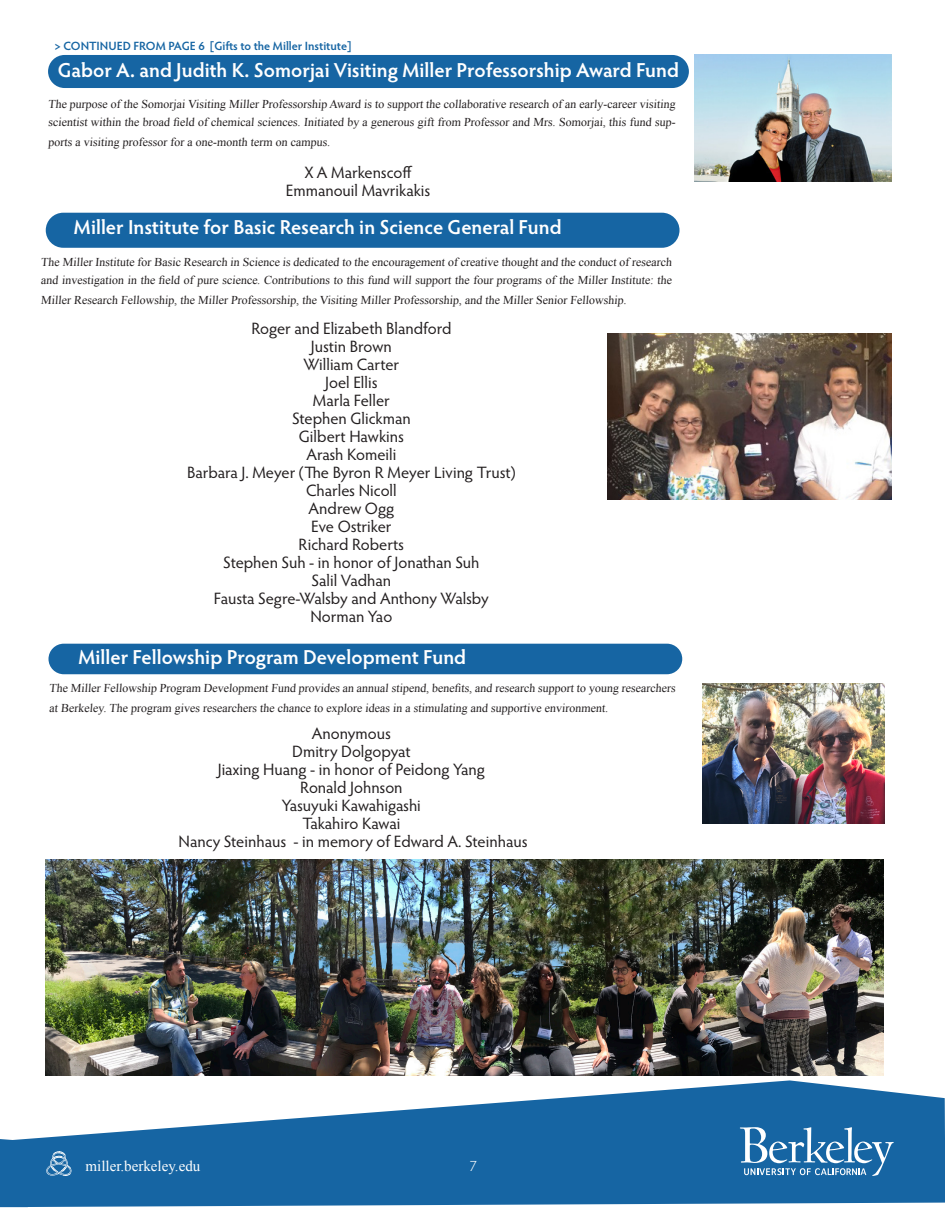
<style>
.page{position:relative;width:945px;height:1215px;background:#fff}
.page>*{position:absolute;margin:0;border:0;box-sizing:border-box;transform-origin:0 0}
.t1{font:600 20.25px "Hypatia Sans Pro";color:#fff}
.t2{font:16.5px/18px "Hypatia Sans Pro";letter-spacing:-.005em;color:#231f20;text-align:center}
.t3{font:15px "Times New Roman";color:#fff}
.t4{font:300 15px "Hypatia Sans Pro";color:#fff}
.t5{font:12px/18px "Times New Roman";color:#231f20}
.t6{font:600 12px "Hypatia Sans Pro";color:#1665a3}
</style>
<div class="page">
<svg style="left:0;top:1080px;width:945px;height:127px;fill:#1665a3"></svg>
<svg style="left:46px;top:1151px;width:26px;height:25px"></svg>
<svg style="left:740px;top:1127px;width:154px;height:49px;background:#4b88b8"></svg>
<div style="left:48px;top:55px;width:641px;height:33px;background:#1665a3;border-radius:17px"></div>
<img style="left:695px;top:54px;width:196px;height:128px">
<div style="left:46px;top:213px;width:634px;height:35px;background:#1665a3;border-radius:18px"></div>
<div style="left:48px;top:644px;width:634px;height:30px;background:#1665a3;border-radius:15px"></div>
<img style="left:46px;top:859px;width:838px;height:216px">
<img style="left:702px;top:683px;width:183px;height:141px">
<img style="left:608px;top:334px;width:283px;height:166px">
<p class="t6" style="left:54px;top:37px;width:299px">&gt; CONTINUED FROM PAGE 6 [Gifts to the Miller Institute]</p>
<p class="t1" style="left:58px;top:56px;width:623px">Gabor A. and Judith K. Somorjai Visiting Miller Professorship Award Fund</p>
<p class="t5" style="left:48px;top:95px;width:630px">The purpose of the Somorjai Visiting Miller Professorship Award is to support the collaborative research of an early-career visiting scientist within the broad field of chemical sciences. Initiated by a generous gift from Professor and Mrs. Somorjai, this fund sup-</p>
<p class="t5" style="left:48px;top:133px;width:285px">ports a visiting professor for a one-month term on campus.</p>
<p class="t2" style="left:286px;top:163px;width:146px">X A Markenscoff<br>Emmanouil Mavrikakis</p>
<p class="t1" style="left:74px;top:213px;width:489px">Miller Institute for Basic Research in Science General Fund</p>
<p class="t5" style="left:41px;top:253px;width:634px">The Miller Institute for Basic Research in Science is dedicated to the encouragement of creative thought and the conduct of research and investigation in the field of pure science. Contributions to this fund will support the four programs of the Miller Institute: the</p>
<p class="t5" style="left:41px;top:290px;width:589px">Miller Research Fellowship, the Miller Professorship, the Visiting Miller Professorship, and the Miller Senior Fellowship.</p>
<p class="t2" style="left:251px;top:319px;width:202px">Roger and Elizabeth Blandford<br>Justin Brown</p>
<p class="t2" style="left:304px;top:355px;width:97px">William Carter</p>
<p class="t2" style="left:325px;top:373px;width:54px">Joel Ellis</p>
<p class="t2" style="left:313px;top:391px;width:78px">Marla Feller</p>
<p class="t2" style="left:292px;top:409px;width:120px">Stephen Glickman<br>Gilbert Hawkins</p>
<p class="t2" style="left:306px;top:445px;width:92px">Arash Komeili</p>
<p class="t2" style="left:187px;top:463px;width:330px">Barbara J. Meyer (The Byron R Meyer Living Trust)</p>
<p class="t2" style="left:306px;top:481px;width:92px;text-align:left">Charles Nicoll<br>Andrew Ogg<br>Eve Ostriker</p>
<p class="t2" style="left:299px;top:535px;width:107px">Richard Roberts</p>
<p class="t2" style="left:223px;top:553px;width:258px">Stephen Suh - in honor of Jonathan Suh</p>
<p class="t2" style="left:312px;top:571px;width:81px">Salil Vadhan</p>
<p class="t2" style="left:214px;top:589px;width:276px">Fausta Segre-Walsby and Anthony Walsby</p>
<p class="t2" style="left:310px;top:607px;width:83px">Norman Yao</p>
<p class="t1" style="left:78px;top:643px;width:389px">Miller Fellowship Program Development Fund</p>
<p class="t5" style="left:49px;top:678px;width:629px;line-height:19.5px">The Miller Fellowship Program Development Fund provides an annual stipend, benefits, and research support to young researchers at Berkeley. The program gives researchers the chance to explore ideas in a stimulating and supportive environment.</p>
<p class="t2" style="left:218px;top:724px;width:269px">Anonymous<br>Dmitry Dolgopyat<br>Jiaxing Huang - in honor of Peidong Yang<br>Ronald Johnson</p>
<p class="t2" style="left:179px;top:796px;width:351px">Yasuyuki Kawahigashi<br>Takahiro Kawai<br>Nancy Steinhaus - in memory of Edward A. Steinhaus</p>
<p class="t3" style="left:86px;top:1156px;width:116px">miller.berkeley.edu</p>
<p class="t4" style="left:469px;top:1156px;width:9px">7</p>
</div>
